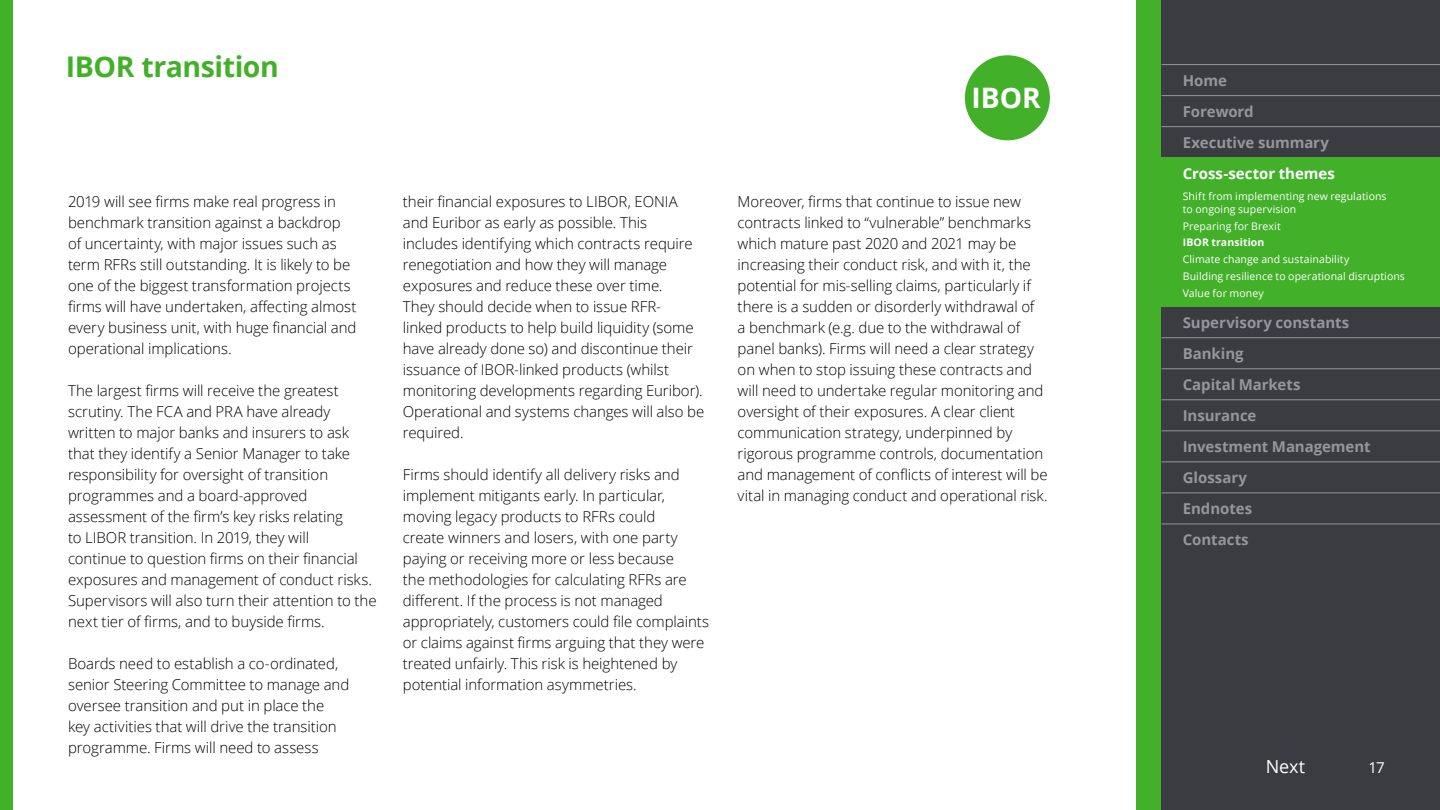
<style>
.page{position:relative;width:1440px;height:810px;background:#fff}
.page>*{position:absolute;margin:0;border:0;box-sizing:border-box;transform-origin:0 0}
.t1{font:700 28.5px "Open Sans";letter-spacing:-.015em;color:#43b02a}
.t2{font:700 28.2px "Open Sans";color:#fff}
.t3{font:18px "Open Sans";color:#fff}
.t4{font:300 15px/21px "Open Sans";letter-spacing:-.005em;color:#000}
.t5{font:700 15px/31px "Open Sans";letter-spacing:-.005em;color:#94969a}
.t6{font:700 15px "Open Sans";letter-spacing:-.005em;color:#fff}
.t7{font:15px "Open Sans";color:#fff}
.t8{font:10.5px/16.8px "Open Sans";letter-spacing:.01em;color:#fff}
.t9{font:700 10.5px "Open Sans";letter-spacing:.01em;color:#fff}
</style>
<div class="page">
<div style="left:1136px;top:0;width:26px;height:810px;background:#43b02a"></div>
<div style="left:1162px;top:0;width:278px;height:810px;background:#3a3c42"></div>
<div style="left:0;top:0;width:13px;height:810px;background:#43b02a"></div>
<div style="left:965px;top:55px;width:85px;height:85px;background:#43b02a;border-radius:50%"></div>
<div style="left:1162px;top:158px;width:278px;height:149px;background:#43b02a"></div>
<hr style="left:1162px;top:337px;width:278px;height:1px;background:#94969a">
<hr style="left:1162px;top:368px;width:278px;height:1px;background:#94969a">
<hr style="left:1162px;top:399px;width:278px;height:1px;background:#94969a">
<hr style="left:1162px;top:430px;width:278px;height:1px;background:#94969a">
<hr style="left:1162px;top:461px;width:278px;height:1px;background:#94969a">
<hr style="left:1162px;top:493px;width:278px;height:1px;background:#94969a">
<hr style="left:1162px;top:524px;width:278px;height:1px;background:#94969a">
<hr style="left:1162px;top:64px;width:278px;height:1px;background:#94969a">
<hr style="left:1162px;top:95px;width:278px;height:1px;background:#94969a">
<hr style="left:1162px;top:126px;width:278px;height:1px;background:#94969a">
<h1 class="t1" style="left:66px;top:47px;width:214px">IBOR transition</h1>
<h2 class="t2" style="left:971px;top:78px;width:71px">IBOR</h2>
<p class="t4" style="left:68px;top:191px;width:290px">2019 will see firms make real progress in benchmark transition against a backdrop of uncertainty, with major issues such as term RFRs still outstanding. It is likely to be one of the biggest transformation projects firms will have undertaken, affecting almost every business unit, with huge financial and operational implications.</p>
<p class="t4" style="left:68px;top:380px;width:310px">The largest firms will receive the greatest scrutiny. The FCA and PRA have already written to major banks and insurers to ask that they identify a Senior Manager to take responsibility for oversight of transition programmes and a board-approved assessment of the firm’s key risks relating<br>to LIBOR transition. In 2019, they will<br>continue to question firms on their financial exposures and management of conduct risks.<br>Supervisors will also turn their attention to the next tier of firms, and to buyside firms.</p>
<p class="t4" style="left:68px;top:653px;width:283px">Boards need to establish a co-ordinated, senior Steering Committee to manage and oversee transition and put in place the key activities that will drive the transition programme. Firms will need to assess</p>
<p class="t4" style="left:403px;top:191px;width:303px">their financial exposures to LIBOR, EONIA and Euribor as early as possible. This includes identifying which contracts require renegotiation and how they will manage exposures and reduce these over time.<br>They should decide when to issue RFR-<br>linked products to help build liquidity (some have already done so) and discontinue their issuance of IBOR-linked products (whilst monitoring developments regarding Euribor).<br>Operational and systems changes will also be required.</p>
<p class="t4" style="left:403px;top:464px;width:308px">Firms should identify all delivery risks and implement mitigants early. In particular, moving legacy products to RFRs could<br>create winners and losers, with one party paying or receiving more or less because<br>the methodologies for calculating RFRs are different. If the process is not managed appropriately, customers could file complaints or claims against firms arguing that they were treated unfairly. This risk is heightened by potential information asymmetries.</p>
<p class="t4" style="left:738px;top:191px;width:312px">Moreover, firms that continue to issue new contracts linked to “vulnerable” benchmarks which mature past 2020 and 2021 may be increasing their conduct risk, and with it, the potential for mis-selling claims, particularly if there is a sudden or disorderly withdrawal of<br>a benchmark (e.g. due to the withdrawal of panel banks). Firms will need a clear strategy on when to stop issuing these contracts and will need to undertake regular monitoring and oversight of their exposures. A clear client communication strategy, underpinned by rigorous programme controls, documentation and management of conflicts of interest will be vital in managing conduct and operational risk.</p>
<p class="t5" style="left:1183px;top:64px;width:148px">Home<br>Foreword<br>Executive summary</p>
<p class="t6" style="left:1183px;top:163px;width:154px">Cross‑sector themes</p>
<p class="t8" style="left:1183px;top:190px;width:205px;line-height:12.6px">Shift from implementing new regulations to ongoing supervision</p>
<p class="t8" style="left:1183px;top:217px;width:99px">Preparing for Brexit</p>
<p class="t9" style="left:1183px;top:235px;width:83px">IBOR transition</p>
<p class="t8" style="left:1183px;top:251px;width:224px">Climate change and sustainability<br>Building resilience to operational disruptions<br>Value for money</p>
<p class="t5" style="left:1183px;top:307px;width:189px">Supervisory constants<br>Banking<br>Capital Markets<br>Insurance<br>Investment Management<br>Glossary<br>Endnotes<br>Contacts</p>
<p class="t3" style="left:1266px;top:754px;width:41px">Next</p>
<p class="t7" style="left:1369px;top:757px;width:18px">17</p>
</div>
